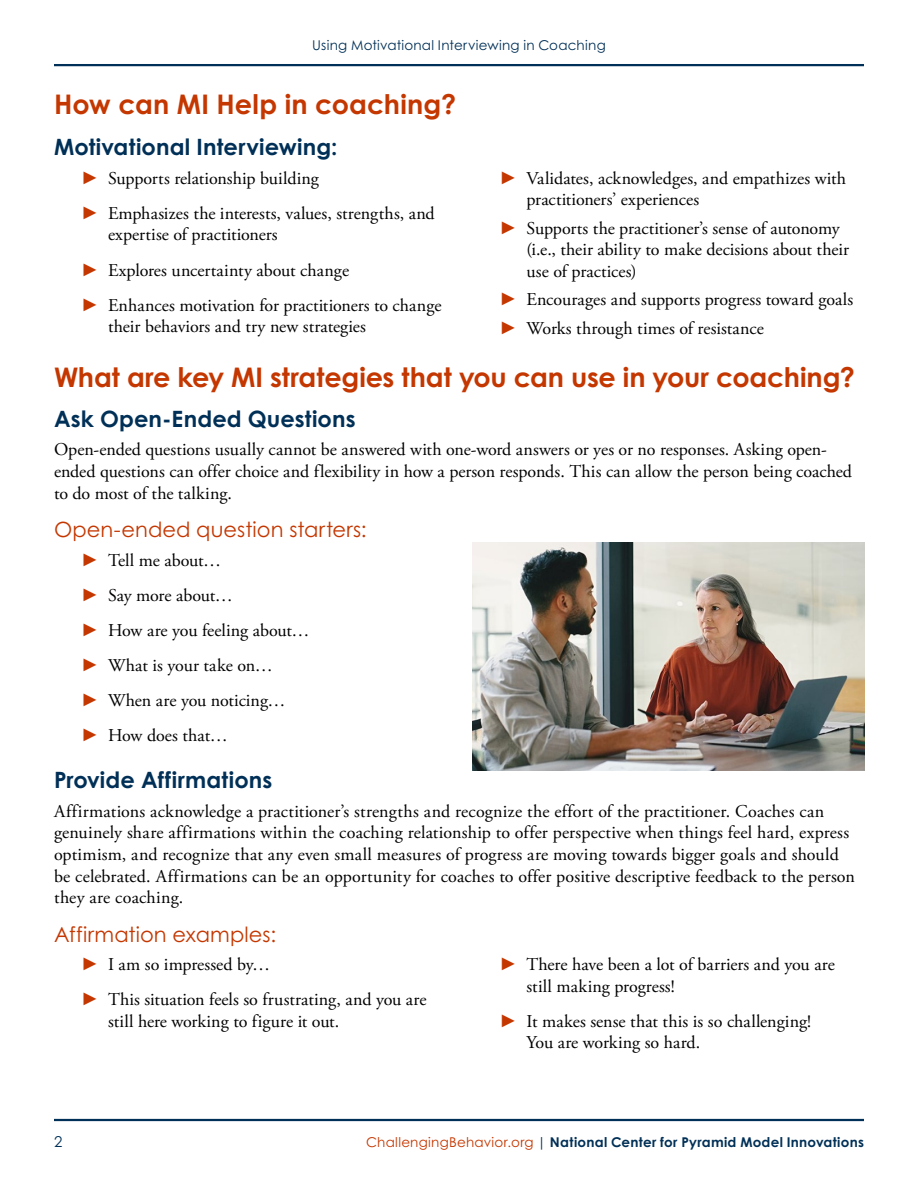
<style>
.page{position:relative;width:918px;height:1188px;background:#fff}
.page>*{position:absolute;margin:0;border:0;box-sizing:border-box;transform-origin:0 0}
.t1{font:700 27px "Century Gothic Pro";letter-spacing:-.005em;color:#c43700}
.t2{font:700 22.5px "Century Gothic Pro";letter-spacing:.005em;color:#003057}
.t3{font:21px "Century Gothic Pro";letter-spacing:.005em;color:#c43700}
.t4{font:18px/21.6px "Adobe Garamond Pro";letter-spacing:.005em;color:#000}
.t5{font:15px "Century Gothic Pro";color:#003057}
.t6{font:700 13.5px "Century Gothic Pro";letter-spacing:.02em;color:#003057}
.t7{font:13.5px "Century Gothic Pro";letter-spacing:.015em;color:#003057}
.s1{font-family:"Century Gothic";color:#c43700}
.s2{font-weight:400;color:#c43700}
.s3{font-weight:400}
</style>
<div class="page">
<hr style="left:54px;top:64px;width:810px;height:2px;background:#003057">
<hr style="left:54px;top:1119px;width:810px;height:2px;background:#003057">
<img style="left:473px;top:543px;width:391px;height:227px">
<p class="t7" style="left:312px;top:37px;width:295px">Using Motivational Interviewing in Coaching</p>
<h2 class="t1" style="left:54px;top:88px;width:404px">How can MI Help in coaching?</h2>
<h3 class="t2" style="left:54px;top:133px;width:285px">Motivational Interviewing:</h3>
<p class="t4" style="left:81px;top:168px;width:240px"><span class="s1">►</span> Supports relationship building</p>
<p class="t4" style="left:108px;top:203px;width:328px;text-indent:-27px"><span class="s1">►</span> Emphasizes the interests, values, strengths, and expertise of practitioners</p>
<p class="t4" style="left:81px;top:260px;width:270px"><span class="s1">►</span> Explores uncertainty about change</p>
<p class="t4" style="left:108px;top:295px;width:335px;text-indent:-27px"><span class="s1">►</span> Enhances motivation for practitioners to change their behaviors and try new strategies</p>
<p class="t4" style="left:526px;top:168px;width:321px;text-indent:-27px"><span class="s1">►</span> Validates, acknowledges, and empathizes with practitioners’ experiences</p>
<p class="t4" style="left:526px;top:218px;width:324px;text-indent:-27px"><span class="s1">►</span> Supports the practitioner’s sense of autonomy (i.e., their ability to make decisions about their use of practices)</p>
<p class="t4" style="left:500px;top:289px;width:355px"><span class="s1">►</span> Encourages and supports progress toward goals</p>
<p class="t4" style="left:500px;top:318px;width:266px"><span class="s1">►</span> Works through times of resistance</p>
<h2 class="t1" style="left:54px;top:360px;width:802px">What are key MI strategies that you can use in your coaching?</h2>
<h3 class="t2" style="left:54px;top:405px;width:303px">Ask Open-Ended Questions</h3>
<p class="t4" style="left:54px;top:440px;width:800px">Open-ended questions usually cannot be answered with one-word answers or yes or no responses. Asking open&shy;ended questions can offer choice and flexibility in how a person responds. This can allow the person being coached to do most of the talking.</p>
<h4 class="t3" style="left:54px;top:517px;width:314px">Open-ended question starters:</h4>
<p class="t4" style="left:81px;top:550px;width:142px"><span class="s1">►</span> Tell me about…</p>
<p class="t4" style="left:81px;top:585px;width:153px"><span class="s1">►</span> Say more about…</p>
<p class="t4" style="left:81px;top:620px;width:230px"><span class="s1">►</span> How are you feeling about…</p>
<p class="t4" style="left:81px;top:655px;width:193px"><span class="s1">►</span> What is your take on…</p>
<p class="t4" style="left:81px;top:690px;width:206px"><span class="s1">►</span> When are you noticing…</p>
<p class="t4" style="left:81px;top:725px;width:148px"><span class="s1">►</span> How does that…</p>
<h3 class="t2" style="left:54px;top:766px;width:220px">Provide Affirmations</h3>
<p class="t4" style="left:54px;top:801px;width:803px">Affirmations acknowledge a practitioner’s strengths and recognize the effort of the practitioner. Coaches can genuinely share affirmations within the coaching relationship to offer perspective when things feel hard, express optimism, and recognize that any even small measures of progress are moving towards bigger goals and should be celebrated. Affirmations can be an opportunity for coaches to offer positive descriptive feedback to the person they are coaching.</p>
<h4 class="t3" style="left:54px;top:921px;width:224px">Affirmation examples:</h4>
<p class="t4" style="left:81px;top:954px;width:191px"><span class="s1">►</span> I am so impressed by…</p>
<p class="t4" style="left:108px;top:989px;width:320px;text-indent:-27px"><span class="s1">►</span> This situation feels so frustrating, and you are still here working to figure it out.</p>
<p class="t4" style="left:526px;top:954px;width:310px;text-indent:-27px"><span class="s1">►</span> There have been a lot of barriers and you are still making progress!</p>
<p class="t4" style="left:526px;top:1011px;width:286px;text-indent:-27px"><span class="s1">►</span> It makes sense that this is so challenging!<br>You are working so hard.</p>
<p class="t5" style="left:54px;top:1132px;width:10px">2</p>
<p class="t6" style="left:366px;top:1133px;width:499px"><span class="s2">ChallengingBehavior.org</span> <span class="s3">|</span> National Center for Pyramid Model Innovations</p>
</div>
